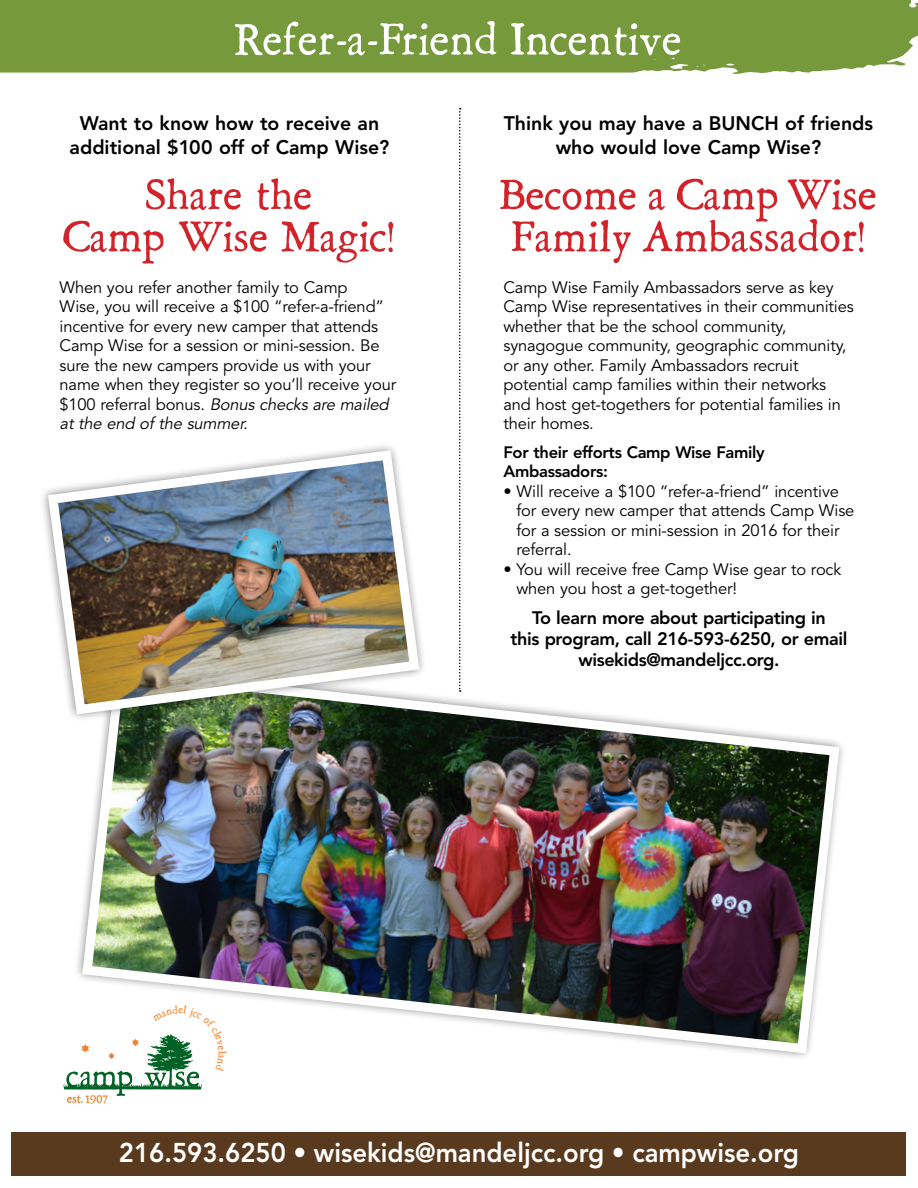
<style>
.page{position:relative;width:918px;height:1188px;background:#fff}
.page>*{position:absolute;margin:0;border:0;box-sizing:border-box;transform-origin:0 0}
.t1{font:62.4px "Grit Primer";color:#fff}
.t2{font:60px "Grit Primer";color:#d2232a}
.t3{font:800 27px "Avenir";color:#fff;scale:.95 1}
.t4{font:800 19.5px/24px "Avenir";color:#000;text-align:center}
.t5{font:800 18px/21px "Avenir";letter-spacing:-.02em;color:#000;text-align:center}
.t6{font:16.5px/19.5px "Avenir";letter-spacing:-.01em;color:#000}
.t7{font:800 16.5px/19.5px "Avenir";letter-spacing:-.02em;color:#000}
.s1{font-style:italic}
</style>
<div class="page">
<div style="left:0;top:0;width:918px;height:74px;background:#76993b"></div>
<svg style="left:459px;top:108px;width:2px;height:549px"></svg>
<img style="left:77px;top:663px;width:766px;height:395px">
<img style="left:77px;top:663px;width:353px;height:62px">
<img style="left:43px;top:446px;width:381px;height:273px">
<div style="left:12px;top:1132px;width:894px;height:44px;background:#593a1e"></div>
<svg style="left:64px;top:1005px;width:162px;height:99px"></svg>
<h1 class="t1" style="left:235px;top:-2px;width:449px">Refer-a-Friend Incentive</h1>
<p class="t4" style="left:70px;top:111px;width:321px">Want to know how to receive an additional $100 off of Camp Wise?</p>
<h2 class="t2" style="left:146px;top:155px;width:169px">Share the</h2>
<h2 class="t2" style="left:64px;top:197px;width:333px">Camp Wise Magic!</h2>
<p class="t6" style="left:60px;top:278px;width:338px">When you refer another family to Camp<br>Wise, you will receive a $100 “refer-a-friend” incentive for every new camper that attends Camp Wise for a session or mini-session. Be sure the new campers provide us with your name when they register so you’ll receive your $ 1 0 0 refe rra l b o n u s . <span class="s1">Bonus checks are mailed at the end of the summer.</span></p>
<p class="t4" style="left:504px;top:111px;width:371px">Think you may have a BUNCH of friends who would love Camp Wise?</p>
<h2 class="t2" style="left:499px;top:155px;width:380px">Become a Camp Wise</h2>
<h2 class="t2" style="left:511px;top:197px;width:356px">Family Ambassador!</h2>
<p class="t6" style="left:504px;top:278px;width:352px">Camp Wise Family Ambassadors serve as key Camp Wise representatives in their communities whether that be the school community, synagogue community, geographic community, or any other. Family Ambassadors recruit potential camp families within their networks and host get-togethers for potential families in their homes.</p>
<p class="t7" style="left:504px;top:442px;width:263px">For their efforts Camp Wise Family<br>Ambassadors:</p>
<p class="t6" style="left:516px;top:482px;width:339px;text-indent:-13px">• Will receive a $100 “refer-a-friend” incentive for every new camper that attends Camp Wise for a session or mini-session in 2016 for their referral.</p>
<p class="t6" style="left:516px;top:560px;width:326px;text-indent:-13px">• You will receive free Camp Wise gear to rock when you host a get-together!</p>
<p class="t5" style="left:511px;top:608px;width:338px">To learn more about participating in<br>this program, call 216-593-6250, or email wisekids@mandeljcc.org.</p>
<h3 class="t3" style="left:119px;top:1137px;width:717px">216.593.6250 • wisekids@mandeljcc.org • campwise.org</h3>
</div>
